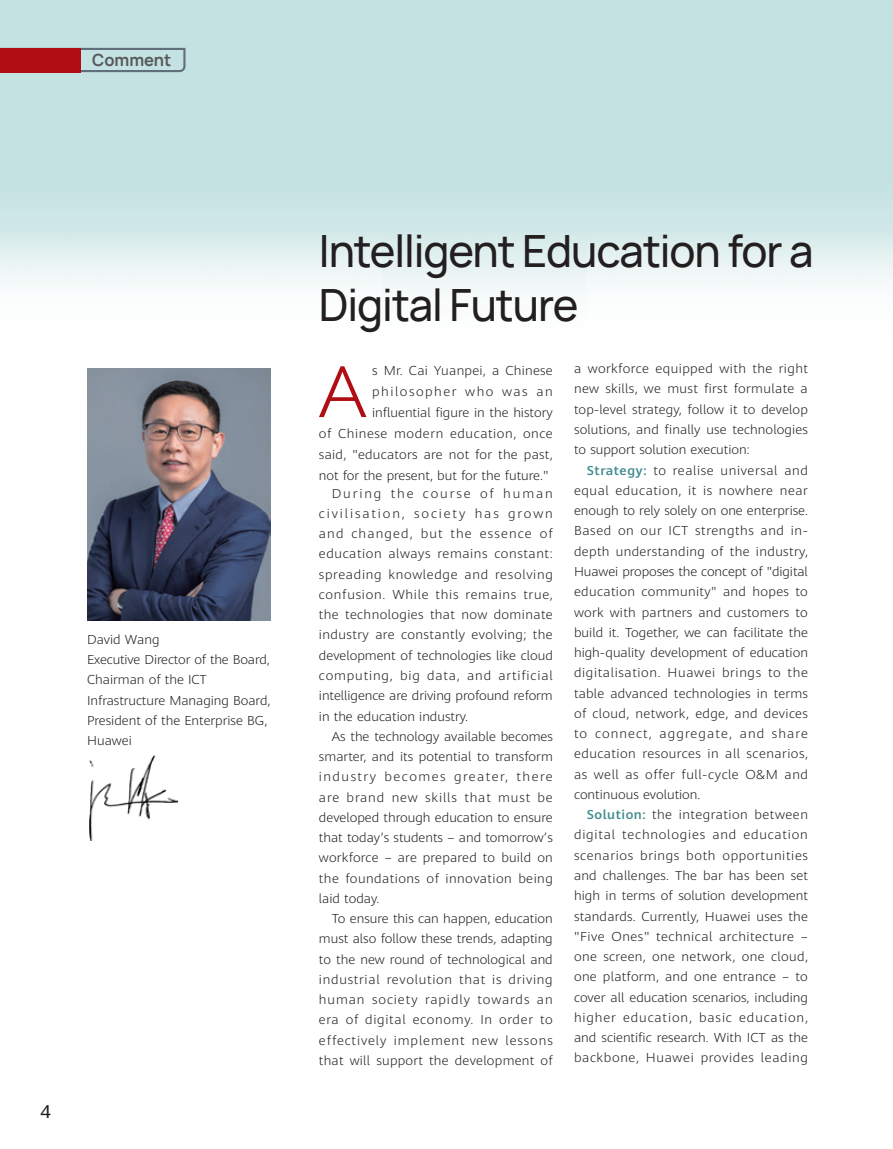
<style>
.page{position:relative;width:893px;height:1149px;background:#fff}
.page>*{position:absolute;margin:0;border:0;box-sizing:border-box;transform-origin:0 0}
.t1{font:300 71.7px "Huawei Sans";color:#b00d15;scale:1.05 1}
.t2{font:500 43.5px/54px "Manrope";letter-spacing:-.025em;color:#231f20}
.t3{font:18px "Huawei Sans";color:#231f20;scale:1.05 1}
.t4{font:700 16.5px "Manrope";color:#57585a}
.t5{font:300 12.75px/20.2px "Huawei Sans";color:#231f20;text-align:justify;scale:1.05 1}
.t6{font:300 12.75px "Huawei Sans";letter-spacing:.02em;color:#231f20;scale:1.05 1}
.t7{font:300 12.75px "Huawei Sans";letter-spacing:.045em;color:#231f20;scale:1.05 1}
.t8{font:300 12.75px "Huawei Sans";letter-spacing:.115em;color:#231f20;scale:1.05 1}
.s1{font-weight:500;color:#3f8a8e}
</style>
<div class="page">
<img style="left:87px;top:368px;width:183px;height:252px">
<img style="left:89px;top:755px;width:88px;height:85px">
<svg style="left:0;top:47px;width:187px;height:26px;background:#b2c6c9"></svg>
<div style="left:0;top:48px;width:80px;height:24px;background:#b00d15"></div>
<p class="t4" style="left:92px;top:49px;width:81px">Comment</p>
<p class="t5" style="left:87px;top:628px;width:176px;text-align:left">David Wang<br>Executive Director of the Board,<br>Chairman of the ICT<br>Infrastructure Managing Board,<br>President of the Enterprise BG,<br>Huawei</p>
<h3 class="t3" style="left:40px;top:1098px;width:12px">4</h3>
<h2 class="t2" style="left:319px;top:225px;width:496px">Intelligent Education for a<br>Digital Future</h2>
<h1 class="t1" style="left:319px;top:341px;width:47px">A</h1>
<p class="t6" style="left:372px;top:362px;width:174px">s Mr. Cai Yuanpei, a Chinese</p>
<p class="t5" style="left:574px;top:358px;width:224px">a workforce equipped with the right new skills, we must first formulate a top-level strategy, follow it to develop solutions, and finally use technologies to support solution execution:</p>
<p class="t5" style="left:574px;top:459px;width:224px;text-indent:13px"><span class="s1">Strategy:</span> to realise universal and equal education, it is nowhere near enough to rely solely on one enterprise.<br>Based on our ICT strengths and in&shy;depth understanding of the industry, Huawei proposes the concept of "digital education community" and hopes to work with partners and customers to build it. Together, we can facilitate the high-quality development of education digitalisation. Huawei brings to the table advanced technologies in terms of cloud, network, edge, and devices to connect, aggregate, and share education resources in all scenarios, as well as offer full-cycle O&amp;M and continuous evolution.</p>
<p class="t5" style="left:574px;top:803px;width:224px;text-indent:13px"><span class="s1">Solution:</span> the integration between digital technologies and education scenarios brings both opportunities and challenges. The bar has been set high in terms of solution development standards. Currently, Huawei uses the "Five Ones" technical architecture – one screen, one network, one cloud, one platform, and one entrance – to cover all education scenarios, including higher education, basic education, and scientific research. With ICT as the backbone, Huawei provides leading</p>
<p class="t8" style="left:372px;top:382px;width:174px">philosopher who was an</p>
<p class="t5" style="left:372px;top:402px;width:174px">influential figure in the history</p>
<p class="t7" style="left:319px;top:424px;width:224px">of Chinese modern education, once</p>
<p class="t6" style="left:319px;top:445px;width:224px">said, "educators are not for the past,</p>
<p class="t5" style="left:319px;top:464px;width:220px">not for the present, but for the future."</p>
<p class="t5" style="left:319px;top:482px;width:224px;text-indent:13px">During the course of human civilisation, society has grown and changed, but the essence of education always remains constant: spreading knowledge and resolving confusion. While this remains true, the technologies that now dominate industry are constantly evolving; the development of technologies like cloud computing, big data, and artificial intelligence are driving profound reform in the education industry.</p>
<p class="t5" style="left:319px;top:725px;width:224px;text-indent:13px">As the technology available becomes smarter, and its potential to transform industry becomes greater, there are brand new skills that must be developed through education to ensure that today’s students – and tomorrow’s workforce – are prepared to build on the foundations of innovation being laid today.</p>
<p class="t5" style="left:319px;top:907px;width:224px;text-indent:13px">To ensure this can happen, education must also follow these trends, adapting to the new round of technological and industrial revolution that is driving human society rapidly towards an era of digital economy. In order to effectively implement new lessons that will support the development of</p>
</div>
